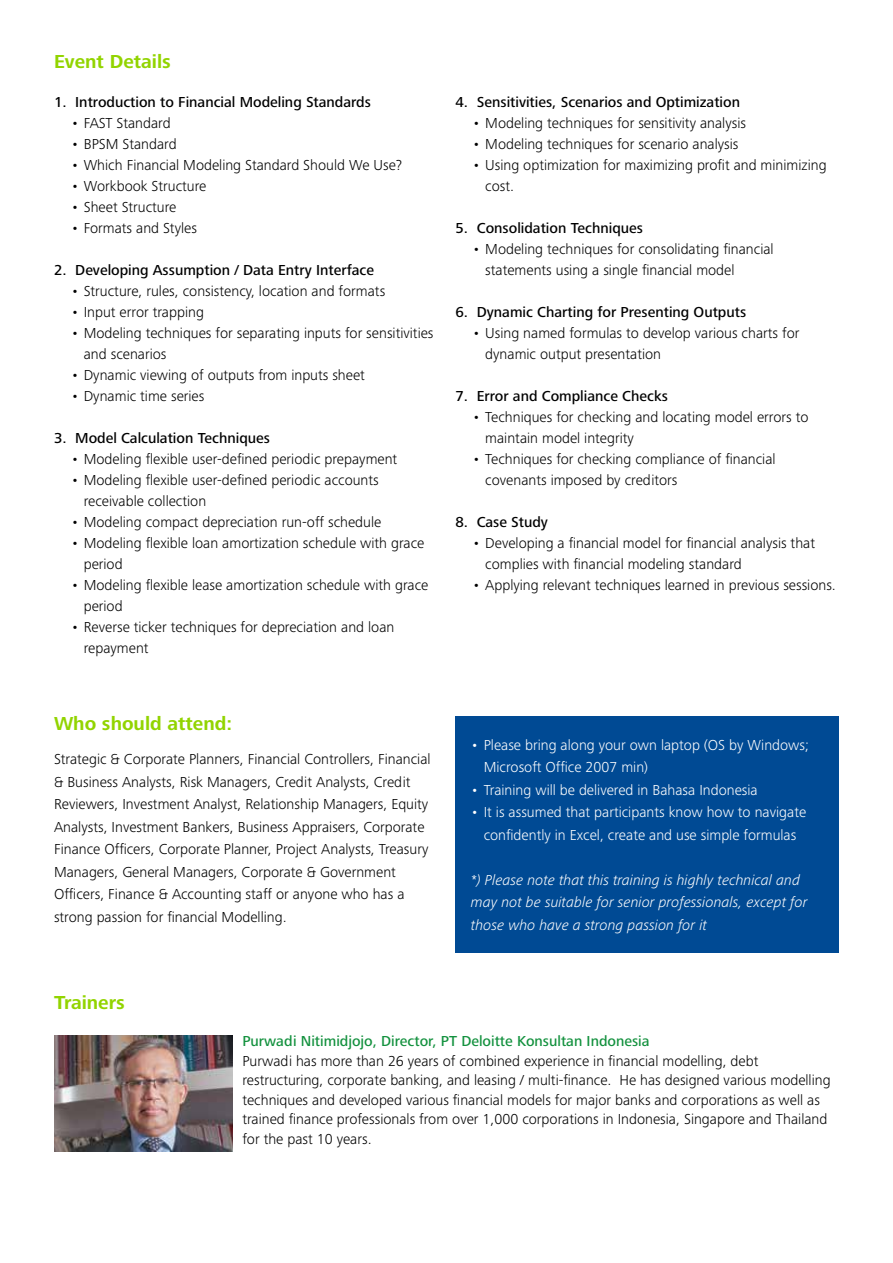
<style>
.page{position:relative;width:893px;height:1263px;background:#fff}
.page>*{position:absolute;margin:0;border:0;box-sizing:border-box;transform-origin:0 0}
.t1{font:700 19.5px "Frutiger Next Pro";color:#92d400}
.t2{font:300 15px/21px "Frutiger Next Pro";color:#000}
.t3{font:500 15px "Frutiger Next Pro";color:#000}
.t4{font:300 15px/22.5px "Frutiger Next Pro";color:#fff}
.t5{font:italic 300 15px/22.5px "Frutiger Next Pro";color:#fff}
.t6{font:500 15px "Frutiger Next Pro";color:#13913e}
</style>
<div class="page">
<img style="left:54px;top:1035px;width:178px;height:116px">
<div style="left:455px;top:716px;width:384px;height:236px;background:#004a94"></div>
<h1 class="t1" style="left:54px;top:50px;width:118px">Event Details</h1>
<p class="t3" style="left:54px;top:93px;width:318px">1. Introduction to Financial Modeling Standards</p>
<p class="t2" style="left:71px;top:112px;width:101px">• FAST Standard</p>
<p class="t2" style="left:71px;top:133px;width:107px">• BPSM Standard</p>
<p class="t2" style="left:71px;top:154px;width:332px">• Which Financial Modeling Standard Should We Use?</p>
<p class="t2" style="left:71px;top:175px;width:137px">• Workbook Structure</p>
<p class="t2" style="left:71px;top:196px;width:107px">• Sheet Structure</p>
<p class="t2" style="left:71px;top:217px;width:127px">• Formats and Styles</p>
<p class="t3" style="left:54px;top:261px;width:321px">2. Developing Assumption / Data Entry Interface</p>
<p class="t2" style="left:71px;top:280px;width:316px">• Structure, rules, consistency, location and formats</p>
<p class="t2" style="left:71px;top:301px;width:134px">• Input error trapping</p>
<p class="t2" style="left:84px;top:322px;width:351px;text-indent:-13px">• Modeling techniques for separating inputs for sensitivities and scenarios</p>
<p class="t2" style="left:71px;top:364px;width:295px">• Dynamic viewing of outputs from inputs sheet</p>
<p class="t2" style="left:71px;top:385px;width:135px">• Dynamic time series</p>
<p class="t3" style="left:54px;top:429px;width:218px">3. Model Calculation Techniques</p>
<p class="t2" style="left:71px;top:448px;width:328px">• Modeling flexible user-defined periodic prepayment</p>
<p class="t2" style="left:84px;top:469px;width:297px;text-indent:-13px">• Modeling flexible user-defined periodic accounts receivable collection</p>
<p class="t2" style="left:71px;top:511px;width:312px">• Modeling compact depreciation run-off schedule</p>
<p class="t2" style="left:84px;top:532px;width:342px;text-indent:-13px">• Modeling flexible loan amortization schedule with grace period</p>
<p class="t2" style="left:84px;top:574px;width:346px;text-indent:-13px">• Modeling flexible lease amortization schedule with grace period</p>
<p class="t2" style="left:84px;top:616px;width:312px;text-indent:-13px">• Reverse ticker techniques for depreciation and loan repayment</p>
<p class="t3" style="left:455px;top:93px;width:286px">4. Sensitivities, Scenarios and Optimization</p>
<p class="t2" style="left:472px;top:112px;width:275px">• Modeling techniques for sensitivity analysis</p>
<p class="t2" style="left:472px;top:133px;width:268px">• Modeling techniques for scenario analysis</p>
<p class="t2" style="left:485px;top:154px;width:343px;text-indent:-13px">• Using optimization for maximizing profit and minimizing cost.</p>
<p class="t3" style="left:455px;top:219px;width:189px">5. Consolidation Techniques</p>
<p class="t2" style="left:485px;top:238px;width:290px;text-indent:-13px">• Modeling techniques for consolidating financial statements using a single financial model</p>
<p class="t3" style="left:455px;top:303px;width:292px">6. Dynamic Charting for Presenting Outputs</p>
<p class="t2" style="left:485px;top:322px;width:316px;text-indent:-13px">• Using named formulas to develop various charts for dynamic output presentation</p>
<p class="t3" style="left:455px;top:387px;width:214px">7. Error and Compliance Checks</p>
<p class="t2" style="left:485px;top:406px;width:325px;text-indent:-13px">• Techniques for checking and locating model errors to maintain model integrity</p>
<p class="t2" style="left:485px;top:448px;width:292px;text-indent:-13px">• Techniques for checking compliance of financial covenants imposed by creditors</p>
<p class="t3" style="left:455px;top:513px;width:94px">8. Case Study</p>
<p class="t2" style="left:485px;top:532px;width:331px;text-indent:-13px">• Developing a financial model for financial analysis that complies with financial modeling standard</p>
<p class="t2" style="left:472px;top:574px;width:365px">• Applying relevant techniques learned in previous sessions.</p>
<h1 class="t1" style="left:54px;top:713px;width:180px">Who should attend:</h1>
<p class="t2" style="left:54px;top:748px;width:378px;line-height:22.5px">Strategic &amp; Corporate Planners, Financial Controllers, Financial &amp; Business Analysts, Risk Managers, Credit Analysts, Credit Reviewers, Investment Analyst, Relationship Managers, Equity Analysts, Investment Bankers, Business Appraisers, Corporate Finance Officers, Corporate Planner, Project Analysts, Treasury Managers, General Managers, Corporate &amp; Government Officers, Finance &amp; Accounting staff or anyone who has a strong passion for financial Modelling.</p>
<p class="t4" style="left:484px;top:733px;width:327px;text-indent:-13px">• Please bring along your own laptop (OS by Windows;<br>Microsoft Office 2007 min)</p>
<p class="t4" style="left:471px;top:778px;width:288px">• Training will be delivered in Bahasa Indonesia</p>
<p class="t4" style="left:471px;top:801px;width:337px;text-align:center">• It is assumed that participants know how to navigate confidently in Excel, create and use simple formulas</p>
<p class="t5" style="left:471px;top:868px;width:338px">*) Please note that this training is highly technical and may not be suitable for senior professionals, except for those who have a strong passion for it</p>
<h1 class="t1" style="left:54px;top:991px;width:72px">Trainers</h1>
<p class="t6" style="left:242px;top:1032px;width:409px">Purwadi Nitimidjojo, Director, PT Deloitte Konsultan Indonesia</p>
<p class="t2" style="left:242px;top:1051px;width:590px;line-height:19.5px">Purwadi has more than 26 years of combined experience in financial modelling, debt restructuring, corporate banking, and leasing / multi-finance. He has designed various modelling techniques and developed various financial models for major banks and corporations as well as trained finance professionals from over 1,000 corporations in Indonesia, Singapore and Thailand for the past 10 years.</p>
</div>
